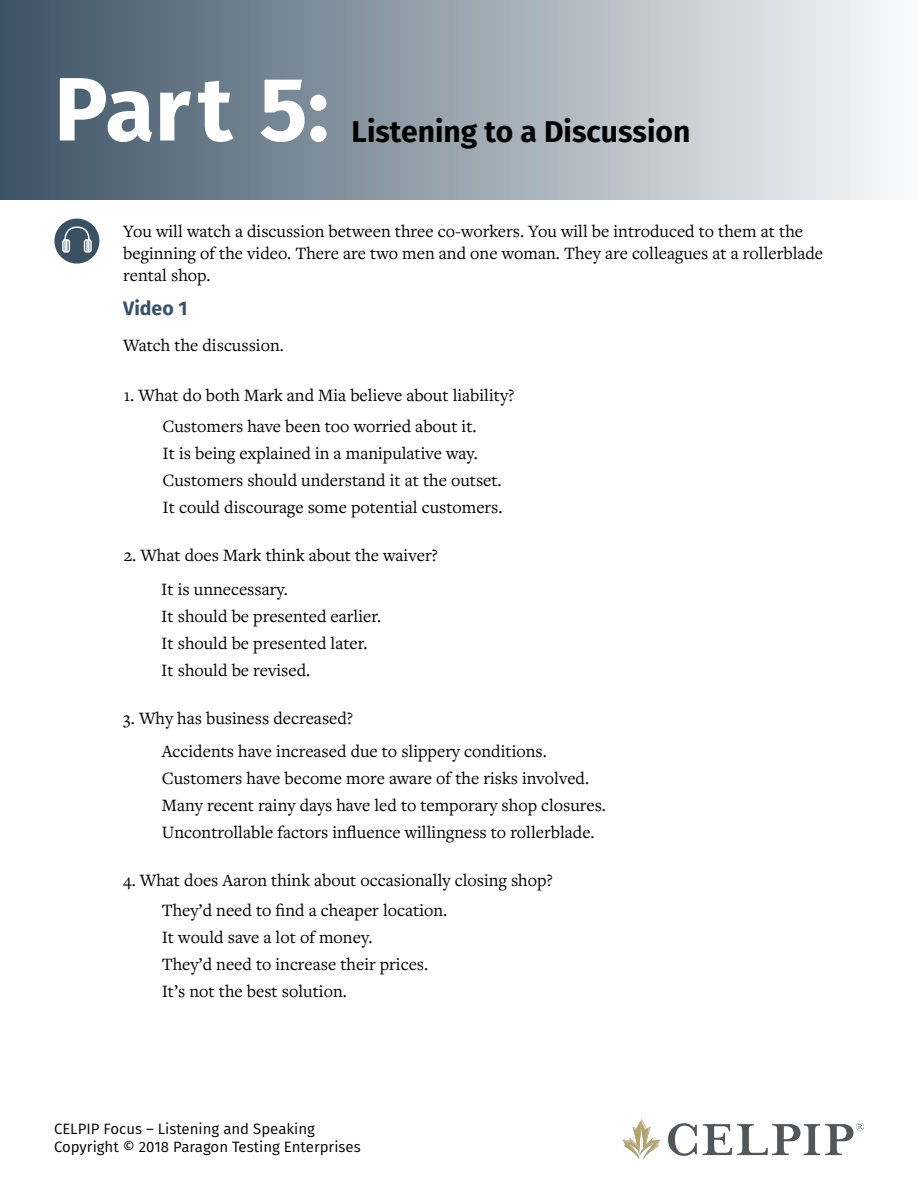
<style>
.page{position:relative;width:918px;height:1188px;background:#fff}
.page>*{position:absolute;margin:0;border:0;box-sizing:border-box;transform-origin:0 0}
.t1{font:700 90px "Fira Sans";color:#fff}
.t2{font:700 30px "Fira Sans";color:#000}
.t3{font:700 19.5px "Fira Sans";color:#3a5164}
.t4{font:18px/27px "Freight Text Pro";color:#000}
.t5{font:15px/18px "Fira Sans";color:#000}
</style>
<div class="page">
<div style="left:0;top:0;width:918px;height:200px;background:linear-gradient(to right,#3c5366,#fafafb)"></div>
<div style="left:54px;top:219px;width:45px;height:45px;background:#3a5164;border-radius:50%"></div>
<svg style="left:62px;top:226px;width:30px;height:27px"></svg>
<img style="left:623px;top:1120px;width:240px;height:39px">
<h1 class="t1" style="left:54px;top:33px;width:277px">Part 5:</h1>
<h2 class="t2" style="left:352px;top:106px;width:340px">Listening to a Discussion</h2>
<p class="t4" style="left:123px;top:220px;width:701px;line-height:21.6px">You will watch a discussion between three co-workers. You will be introduced to them at the beginning of the video. There are two men and one woman. They are colleagues at a rollerblade rental shop.</p>
<p class="t3" style="left:123px;top:291px;width:66px">Video 1</p>
<p class="t4" style="left:123px;top:331px;width:162px">Watch the discussion.</p>
<p class="t4" style="left:124px;top:380px;width:392px;line-height:30.5px;text-align:center">1. What do both Mark and Mia believe about liability?<br>Customers have been too worried about it.</p>
<p class="t4" style="left:163px;top:439px;width:341px">It is being explained in a manipulative way.<br>Customers should understand it at the outset.<br>It could discourage some potential customers.</p>
<p class="t4" style="left:161px;top:538px;width:278px;line-height:33.6px;text-indent:-38px">2. What does Mark think about the waiver?<br>It is unnecessary.</p>
<p class="t4" style="left:161px;top:602px;width:222px">It should be presented earlier.<br>It should be presented later.<br>It should be revised.</p>
<p class="t4" style="left:162px;top:701px;width:386px;line-height:33.2px;text-indent:-39px">3. Why has business decreased?<br>Accidents have increased due to slippery conditions.</p>
<p class="t4" style="left:162px;top:764px;width:446px">Customers have become more aware of the risks involved.<br>Many recent rainy days have led to temporary shop closures.<br>Uncontrollable factors influence willingness to rollerblade.</p>
<p class="t4" style="left:162px;top:865px;width:393px;line-height:29.4px;text-indent:-38px">4. What does Aaron think about occasionally closing shop?<br>They’d need to find a cheaper location.</p>
<p class="t4" style="left:162px;top:923px;width:268px">It would save a lot of money.<br>They’d need to increase their prices.<br>It’s not the best solution.</p>
<p class="t5" style="left:54px;top:1119px;width:308px">CELPIP Focus – Listening and Speaking<br>Copyright © 2018 Paragon Testing Enterprises</p>
</div>
